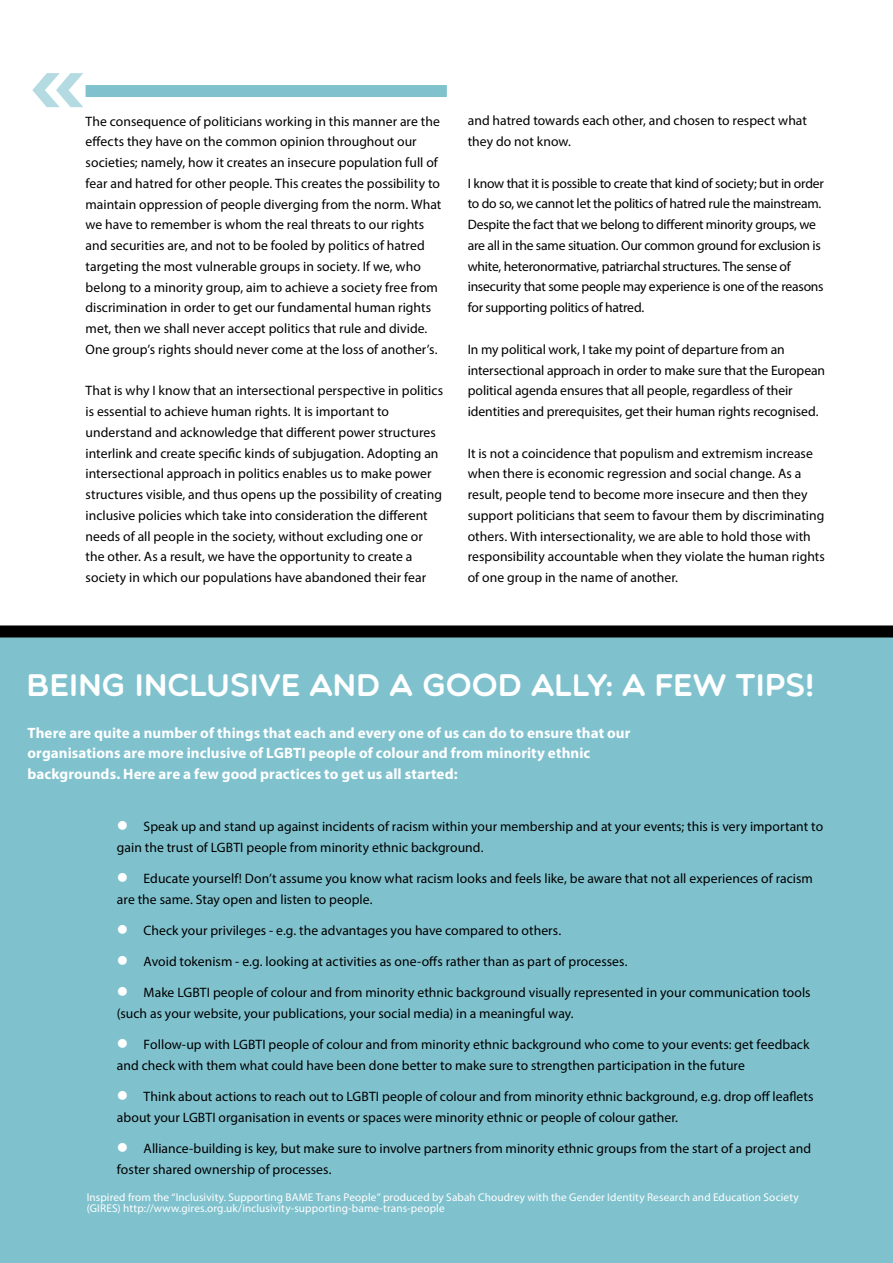
<style>
.page{position:relative;width:893px;height:1263px;background:#fff}
.page>*{position:absolute;margin:0;border:0;box-sizing:border-box;transform-origin:0 0}
.t1{font:31.5px "Multicolore";color:#fff}
.t2{font:700 15px/20.7px "Myriad Pro";letter-spacing:.005em;color:#fff}
.t3{font:13.65px/20.7px "Myriad Pro";color:#000}
.t4{font:11.25px/11.2px "Myriad Pro";letter-spacing:.01em;color:#fff}
.s1{color:#fff}
</style>
<div class="page">
<div style="left:0;top:631px;width:893px;height:632px;background:#7fc2ce"></div>
<svg style="left:32px;top:73px;width:51px;height:34px"></svg>
<div style="left:0;top:625px;width:893px;height:12px;background:#000"></div>
<div style="left:86px;top:85px;width:361px;height:12px;background:#7fc2ce"></div>
<p class="t3" style="left:86px;top:110px;width:357px">The consequence of politicians working in this manner are the effects they have on the common opinion throughout our societies; namely, how it creates an insecure population full of fear and hatred for other people. This creates the possibility to maintain oppression of people diverging from the norm. What we have to remember is whom the real threats to our rights and securities are, and not to be fooled by politics of hatred targeting the most vulnerable groups in society. If we, who belong to a minority group, aim to achieve a society free from discrimination in order to get our fundamental human rights met, then we shall never accept politics that rule and divide.<br>One group’s rights should never come at the loss of another’s.</p>
<p class="t3" style="left:86px;top:380px;width:359px">That is why I know that an intersectional perspective in politics is essential to achieve human rights. It is important to understand and acknowledge that different power structures interlink and create specific kinds of subjugation. Adopting an intersectional approach in politics enables us to make power structures visible, and thus opens up the possibility of creating inclusive policies which take into consideration the different needs of all people in the society, without excluding one or the other. As a result, we have the opportunity to create a society in which our populations have abandoned their fear</p>
<p class="t3" style="left:468px;top:110px;width:341px">and hatred towards each other, and chosen to respect what they do not know.</p>
<p class="t3" style="left:468px;top:173px;width:358px">I know that it is possible to create that kind of society; but in order to do so, we cannot let the politics of hatred rule the mainstream.<br>Despite the fact that we belong to different minority groups, we are all in the same situation. Our common ground for exclusion is white, heteronormative, patriarchal structures. The sense of insecurity that some people may experience is one of the reasons for supporting politics of hatred.</p>
<p class="t3" style="left:468px;top:339px;width:359px">In my political work, I take my point of departure from an intersectional approach in order to make sure that the European political agenda ensures that all people, regardless of their identities and prerequisites, get their human rights recognised.</p>
<p class="t3" style="left:468px;top:442px;width:359px">It is not a coincidence that populism and extremism increase when there is economic regression and social change. As a result, people tend to become more insecure and then they support politicians that seem to favour them by discriminating others. With intersectionality, we are able to hold those with responsibility accountable when they violate the human rights of one group in the name of another.</p>
<h1 class="t1" style="left:27px;top:666px;width:789px">BEING INCLUSIVE AND A GOOD ALLY: A FEW TIPS!</h1>
<p class="t2" style="left:27px;top:722px;width:605px">There are quite a number of things that each and every one of us can do to ensure that our organisations are more inclusive of LGBTI people of colour and from minority ethnic backgrounds. Here are a few good practices to get us all started:</p>
<p class="t3" style="left:117px;top:816px;width:708px"><span class="s1">●</span> Speak up and stand up against incidents of racism within your membership and at your events; this is very important to gain the trust of LGBTI people from minority ethnic background.</p>
<p class="t3" style="left:117px;top:868px;width:697px"><span class="s1">●</span> Educate yourself! Don’t assume you know what racism looks and feels like, be aware that not all experiences of racism are the same. Stay open and listen to people.</p>
<p class="t3" style="left:117px;top:920px;width:446px"><span class="s1">●</span> Check your privileges - e.g. the advantages you have compared to others.</p>
<p class="t3" style="left:117px;top:951px;width:512px"><span class="s1">●</span> Avoid tokenism - e.g. looking at activities as one-offs rather than as part of processes.</p>
<p class="t3" style="left:117px;top:982px;width:695px"><span class="s1">●</span> Make LGBTI people of colour and from minority ethnic background visually represented in your communication tools (such as your website, your publications, your social media) in a meaningful way.</p>
<p class="t3" style="left:117px;top:1034px;width:694px"><span class="s1">●</span> Follow-up with LGBTI people of colour and from minority ethnic background who come to your events: get feedback and check with them what could have been done better to make sure to strengthen participation in the future</p>
<p class="t3" style="left:117px;top:1086px;width:698px"><span class="s1">●</span> Think about actions to reach out to LGBTI people of colour and from minority ethnic background, e.g. drop off leaflets about your LGBTI organisation in events or spaces were minority ethnic or people of colour gather.</p>
<p class="t3" style="left:117px;top:1137px;width:696px"><span class="s1">●</span> Alliance-building is key, but make sure to involve partners from minority ethnic groups from the start of a project and foster shared ownership of processes.</p>
<p class="t4" style="left:87px;top:1191px;width:713px">Inspired from the “Inclusivity. Supporting BAME Trans People” produced by Sabah Choudrey with the Gender Identity Research and Education Society (GIRES) http://www.gires.org.uk/inclusivity-supporting-bame-trans-people</p>
</div>
